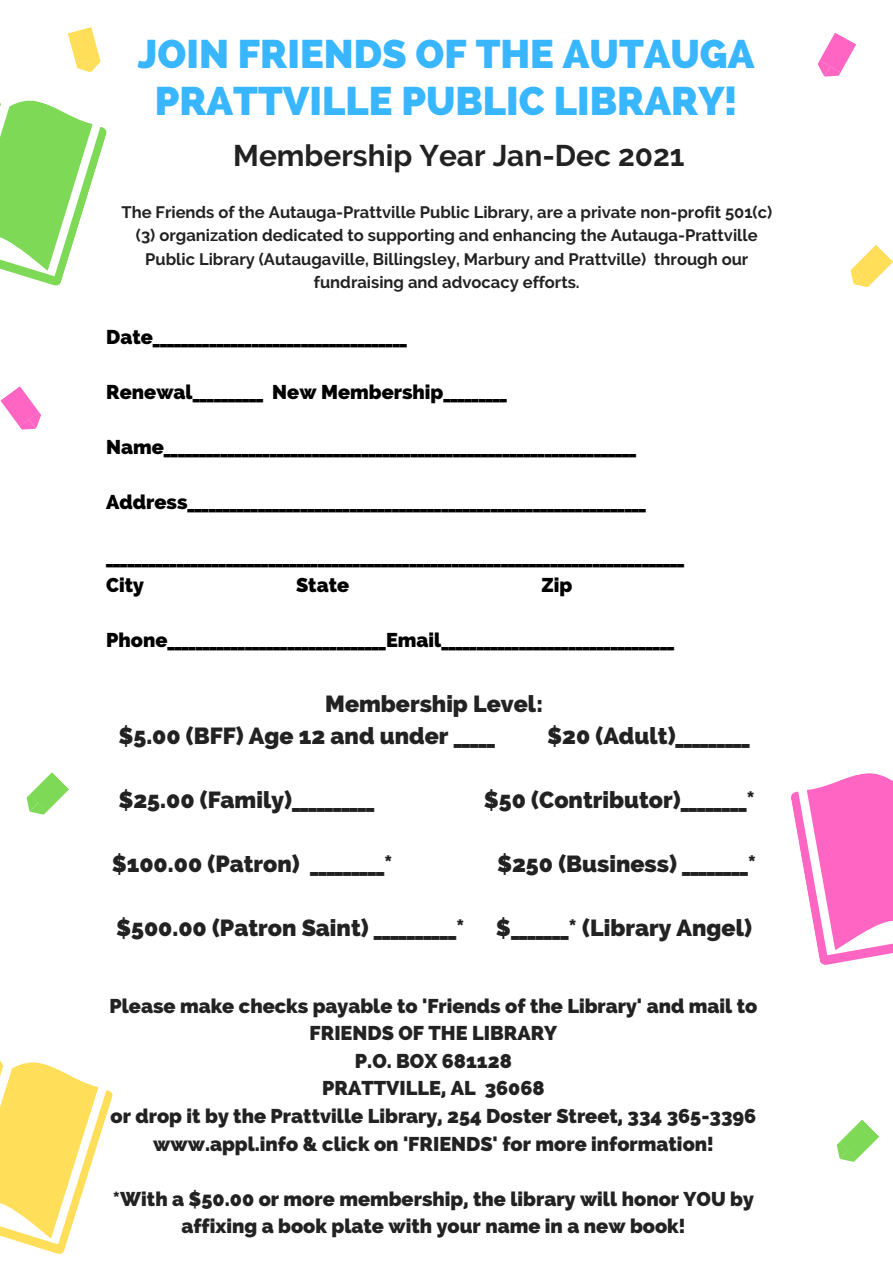
<style>
.page{position:relative;width:893px;height:1263px;background:#fff}
.page>*{position:absolute;margin:0;border:0;box-sizing:border-box;transform-origin:0 0}
.t1{font:800 39.75px/46.7px "Raleway";color:#38b6ff;text-align:center}
.t2{font:700 29.78px "Raleway";color:#222}
.t3{font:800 23.17px/32.1px "Raleway";color:#222}
.t4{font:800 19.88px/27.6px "Raleway";color:#000}
.t5{font:800 19.88px/27.6px "Raleway";color:#222;text-align:center}
.t6{font:700 16.58px/23.1px "Raleway";color:#222;text-align:center}
</style>
<div class="page">
<svg style="left:0;top:1060px;width:113px;height:194px"></svg>
<svg style="left:791px;top:773px;width:102px;height:192px"></svg>
<svg style="left:0;top:27px;width:107px;height:259px"></svg>
<svg style="left:817px;top:33px;width:39px;height:44px"></svg>
<svg style="left:0;top:386px;width:41px;height:44px"></svg>
<svg style="left:836px;top:1119px;width:43px;height:43px"></svg>
<svg style="left:850px;top:245px;width:43px;height:42px"></svg>
<svg style="left:26px;top:772px;width:43px;height:43px"></svg>
<h1 class="t1" style="left:138px;top:31px;width:618px">JOIN FRIENDS OF THE AUTAUGA<br>PRATTVILLE PUBLIC LIBRARY!</h1>
<h2 class="t2" style="left:233px;top:138px;width:453px">Membership Year Jan-Dec 2021</h2>
<p class="t6" style="left:121px;top:201px;width:652px">The Friends of the Autauga-Prattville Public Library, are a private non-profit 501(c) (3) organization dedicated to supporting and enhancing the Autauga-Prattville Public Library (Autaugaville, Billingsley, Marbury and Prattville) through our fundraising and advocacy efforts.</p>
<p class="t4" style="left:106px;top:323px;width:302px">Date____________________________________</p>
<p class="t4" style="left:106px;top:378px;width:402px">Renewal__________ New Membership_________</p>
<p class="t4" style="left:106px;top:433px;width:531px">Name___________________________________________________________________</p>
<p class="t4" style="left:106px;top:488px;width:541px">Address_________________________________________________________________</p>
<p class="t4" style="left:106px;top:544px;width:579px">__________________________________________________________________________________<br>City</p>
<p class="t4" style="left:296px;top:571px;width:55px">State</p>
<p class="t4" style="left:541px;top:571px;width:32px">Zip</p>
<p class="t4" style="left:106px;top:626px;width:569px">Phone_______________________________Email_________________________________</p>
<p class="t3" style="left:118px;top:687px;width:426px;text-indent:207px">Membership Level: $5.00 (BFF) Age 12 and under _____</p>
<p class="t3" style="left:547px;top:719px;width:204px">$20 (Adult)_________</p>
<p class="t3" style="left:118px;top:784px;width:257px">$25.00 (Family)__________</p>
<p class="t3" style="left:484px;top:784px;width:273px">$50 (Contributor)________*</p>
<p class="t3" style="left:112px;top:848px;width:282px">$100.00 (Patron) _________*</p>
<p class="t3" style="left:497px;top:848px;width:261px">$250 (Business) ________*</p>
<p class="t3" style="left:116px;top:912px;width:350px">$500.00 (Patron Saint) __________*</p>
<p class="t3" style="left:496px;top:912px;width:257px">$_______* (Library Angel)</p>
<p class="t5" style="left:109px;top:992px;width:649px">Please make checks payable to 'Friends of the Library' and mail to FRIENDS OF THE LIBRARY<br>P.O. BOX 681128<br>PRATTVILLE, AL 36068<br>or drop it by the Prattville Library, 254 Doster Street, 334 365-3396 www.appl.info &amp; click on 'FRIENDS' for more information!</p>
<p class="t5" style="left:113px;top:1185px;width:642px">*With a $50.00 or more membership, the library will honor YOU by affixing a book plate with your name in a new book!</p>
</div>
